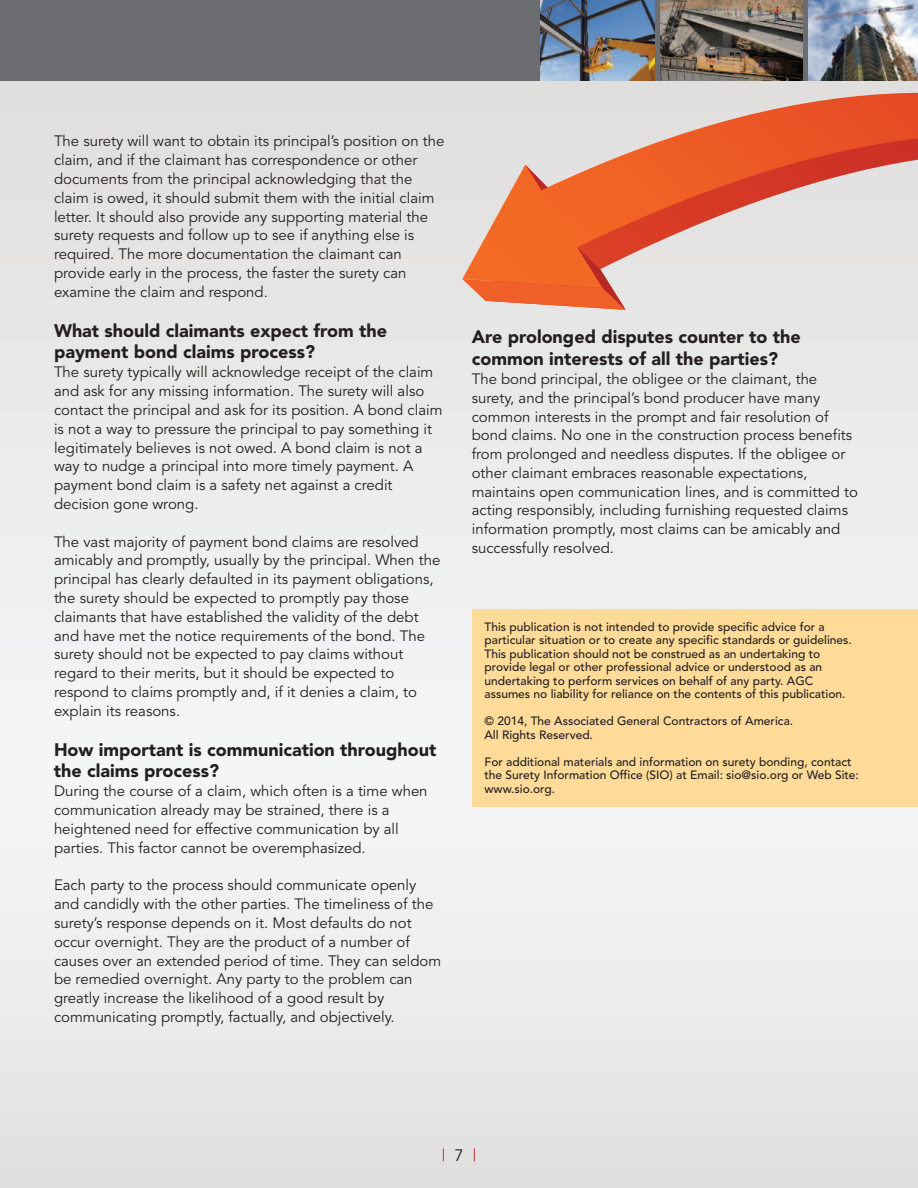
<style>
.page{position:relative;width:918px;height:1188px;background:#fff}
.page>*{position:absolute;margin:0;border:0;box-sizing:border-box;transform-origin:0 0}
.t1{font:900 18px/21.6px "Avenir";color:#231f20}
.t2{font:16.5px "Avenir";color:#d8171f}
.t3{font:15px/18.8px "Avenir";color:#231f20}
.t4{font:500 12px/13.5px "Avenir";color:#231f20}
.s1{color:#231f20}
</style>
<div class="page">
<div style="left:0;top:0;width:918px;height:1188px;background:linear-gradient(to right,#ebebeb,#ececec)"></div>
<svg style="left:0;top:81px;width:3px;height:1107px"></svg>
<div style="left:0;top:0;width:918px;height:81px;background:#6c6d70"></div>
<svg style="left:462px;top:0;width:456px;height:393px;background:#dfb9ae"></svg>
<svg style="left:462px;top:247px;width:164px;height:63px;background:#eb7a4c"></svg>
<img style="left:540px;top:0;width:115px;height:81px">
<img style="left:661px;top:0;width:141px;height:81px">
<img style="left:809px;top:0;width:109px;height:81px">
<div style="left:472px;top:609px;width:446px;height:197px;background:#fedb99"></div>
<p class="t3" style="left:54px;top:133px;width:392px">The surety will want to obtain its principal’s position on the claim, and if the claimant has correspondence or other documents from the principal acknowledging that the claim is owed, it should submit them with the initial claim letter. It should also provide any supporting material the surety requests and follow up to see if anything else is required. The more documentation the claimant can provide early in the process, the faster the surety can examine the claim and respond.</p>
<p class="t1" style="left:54px;top:321px;width:335px">What should claimants expect from the payment bond claims process?</p>
<p class="t3" style="left:54px;top:364px;width:390px">The surety typically will acknowledge receipt of the claim and ask for any missing information. The surety will also contact the principal and ask for its position. A bond claim is not a way to pressure the principal to pay something it legitimately believes is not owed. A bond claim is not a way to nudge a principal into more timely payment. A payment bond claim is a safety net against a credit decision gone wrong.</p>
<p class="t3" style="left:54px;top:533px;width:388px">The vast majority of payment bond claims are resolved amicably and promptly, usually by the principal. When the principal has clearly defaulted in its payment obligations, the surety should be expected to promptly pay those claimants that have established the validity of the debt and have met the notice requirements of the bond. The surety should not be expected to pay claims without regard to their merits, but it should be expected to respond to claims promptly and, if it denies a claim, to explain its reasons.</p>
<p class="t1" style="left:54px;top:740px;width:384px">How important is communication throughout the claims process?</p>
<p class="t3" style="left:54px;top:783px;width:375px">During the course of a claim, which often is a time when communication already may be strained, there is a heightened need for effective communication by all parties. This factor cannot be overemphasized.</p>
<p class="t3" style="left:54px;top:877px;width:389px">Each party to the process should communicate openly and candidly with the other parties. The timeliness of the surety’s response depends on it. Most defaults do not occur overnight. They are the product of a number of causes over an extended period of time. They can seldom be remedied overnight. Any party to the problem can greatly increase the likelihood of a good result by communicating promptly, factually, and objectively.</p>
<p class="t1" style="left:472px;top:327px;width:331px">Are prolonged disputes counter to the common interests of all the parties?</p>
<p class="t3" style="left:472px;top:371px;width:388px">The bond principal, the obligee or the claimant, the surety, and the principal’s bond producer have many common interests in the prompt and fair resolution of bond claims. No one in the construction process benefits from prolonged and needless disputes. If the obligee or other claimant embraces reasonable expectations, maintains open communication lines, and is committed to acting responsibly, including furnishing requested claims information promptly, most claims can be amicably and successfully resolved.</p>
<p class="t4" style="left:484px;top:621px;width:369px">This publication is not intended to provide specific advice for a particular situation or to create any specific standards or guidelines.<br>This publication should not be construed as an undertaking to provide legal or other professional advice or understood as an undertaking to perform services on behalf of any party. AGC assumes no liability for reliance on the contents of this publication.</p>
<p class="t4" style="left:484px;top:715px;width:310px">© 2014, The Associated General Contractors of America.<br>All Rights Reserved.</p>
<p class="t4" style="left:484px;top:756px;width:376px">For additional materials and information on surety bonding, contact the Surety Information Office (SIO) at Email: sio@sio.org or Web Site: www.sio.org.</p>
<p class="t2" style="left:442px;top:1149px;width:36px">|<span class="s1">7</span>|</p>
</div>
